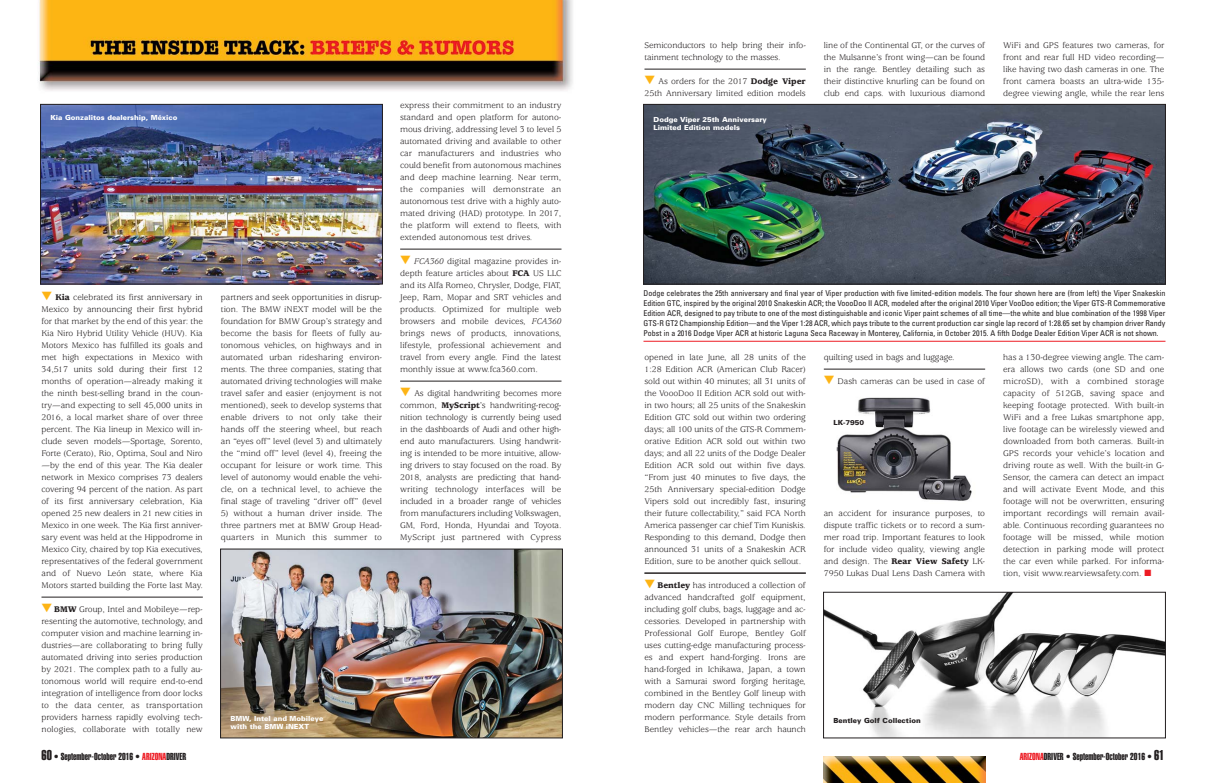
<style>
.page{position:relative;width:1206px;height:783px;background:#fff}
.page>*{position:absolute;margin:0;border:0;box-sizing:border-box;transform-origin:0 0}
.t1{font:10px "Helvetica Extra Compressed";color:#231f20}
.t2{font:9px/12px "Usherwood";color:#231f20;text-align:justify}
.t3{font:condensed 8px/10px "Univers";color:#231f20;text-align:justify}
.t4{font:900 7px/8px "Univers";color:#fff}
.t5{font:900 7px "Univers";color:#231f20}
.s1{color:#fdb415}
.s2{font-weight:900}
.s3{font-style:italic}
.s4{color:#ed1c24}
.s5{font-size:14px}
</style>
<div class="page">
<img style="left:39px;top:0;width:534px;height:739px">
<hr style="left:42px;top:597px;width:161px;height:1px;background:#231f20">
<hr style="left:400px;top:249px;width:161px;height:1px;background:#231f20">
<hr style="left:400px;top:381px;width:161px;height:1px;background:#231f20">
<hr style="left:644px;top:69px;width:162px;height:1px;background:#231f20">
<hr style="left:644px;top:573px;width:162px;height:1px;background:#231f20">
<hr style="left:824px;top:369px;width:161px;height:1px;background:#231f20">
<img style="left:824px;top:756px;width:162px;height:27px">
<img style="left:223px;top:551px;width:337px;height:185px">
<img style="left:645px;top:106px;width:518px;height:176px">
<div style="left:643px;top:104px;width:522px;height:180px;border:1px solid #231f20"></div>
<img style="left:42px;top:106px;width:338px;height:176px">
<div style="left:40px;top:104px;width:342px;height:180px;border:1px solid #231f20"></div>
<img style="left:825px;top:594px;width:338px;height:142px">
<div style="left:823px;top:592px;width:342px;height:146px;border:1px solid #231f20"></div>
<img style="left:836px;top:397px;width:136px;height:104px">
<hr style="left:644px;top:341px;width:522px;height:1px;background:#ed1c24">
<p class="t2" style="left:644px;top:40px;width:163px">Semiconductors to help bring their info&shy;tainment technology to the masses.</p>
<p class="t2" style="left:644px;top:76px;width:163px"><span class="s1">▼</span> As orders for the 2017 <span class="s2">Dodge Viper<br></span>25th Anniversary limited edition models</p>
<p class="t2" style="left:824px;top:40px;width:163px">line of the Continental GT, or the curves of the Mulsanne’s front wing—can be found in the range. Bentley detailing such as their distinctive knurling can be found on club end caps. with luxurious diamond</p>
<p class="t2" style="left:1003px;top:40px;width:163px">WiFi and GPS features two cameras, for front and rear full HD video recording— like having two dash cameras in one. The front camera boasts an ultra-wide 135- degree viewing angle, while the rear lens</p>
<p class="t2" style="left:400px;top:100px;width:163px">express their commitment to an industry standard and open platform for auton o - mous driving, addressing level 3 to level 5 automated driving and available to other car manufacturers and industries who could benefit from autonomous machines and deep machine learning. Near term, the companies will demonstrate an autonomous test drive with a highly auto&shy;mated driving (HAD) prototype. In 2017, the platform will extend to fleets, with extended autonomous test drives.</p>
<p class="t2" style="left:400px;top:256px;width:163px"><span class="s1">▼</span> <span class="s3">FCA360</span> digital magazine provides in&shy;depth feature articles about <span class="s2">FCA</span> US LLC and its Alfa Romeo, Chrysler, Dodge, FIAT, Jeep, Ram, Mopar and SRT vehicles and products. Optimized for multiple web browsers and mobile devices, <span class="s3">FCA360 </span>brings news of products, innovations, lifestyle, professional achieve ment and travel from every angle. Find the latest monthly issue at www.fca360.com.</p>
<p class="t2" style="left:400px;top:388px;width:163px"><span class="s1">▼</span> As digital handwriting becomes more common, <span class="s2">MyScript</span>’s handwriting-rec og - nition tech nology is currently being used in the dashboards of Audi and other high&shy;end auto manufacturers. Using handwrit&shy;ing is intended to be more intuitive, allow&shy;ing drivers to stay focused on the road. By 2018, analysts are predicting that hand&shy;writing technology interfaces will be included in a broader range of vehicles from manufactur ers including Volkswagen, GM, Ford, Honda, Hyundai and Toyota.<br>MyScript just partnered with Cypress</p>
<p class="t4" style="left:50px;top:114px;width:129px">Kia Gonzalitos dealership, México</p>
<p class="t4" style="left:654px;top:116px;width:115px">Dodge Viper 25th Anniversary<br>Limited Edition models</p>
<p class="t3" style="left:644px;top:289px;width:524px">Dodge celebrates the 25th anniversary and final year of Viper production with five limited-edition models. The four shown here are (from left) the Viper Snakeskin Edition GTC, inspired by the original 2010 Snakeskin ACR; the VoooDoo II ACR, modeled after the original 2010 Viper VooDoo edition; the Viper GTS-R Commemorative Edition ACR, designed to pay tribute to one of the most distinguishable and iconic Viper paint schemes of all time—the white and blue combination of the 1998 Viper GTS-R GT2 Championship Edition—and the Viper 1:28 ACR, which pays tribute to the current production car single lap record of 1:28.65 set by champion driver Randy Pobst in a 2016 Dodge Viper ACR at historic Laguna Seca Raceway in Monterey, California, in October 2015. A fifth Dodge Dealer Edition Viper ACR is not shown.</p>
<p class="t2" style="left:41px;top:292px;width:163px"><span class="s1">▼</span> <span class="s2">Kia</span> celebrated its first anniversary in Mexico by announcing their first hybrid for that market by the end of this year: the Kia Niro Hybrid Utility Vehicle (HUV). Kia Motors Mexico has fulfilled its goals and met high expectations in Mexico with 34,517 units sold during their first 12 months of operation—already making it the ninth best-selling brand in the coun&shy;try—and expecting to sell 45,000 units in 2016, a local market share of over three percent. The Kia lineup in Mexico will in - clude seven models—Sportage, Sorento, Forte (Cerato), Rio, Optima, Soul and Niro —by the end of this year. The Kia dealer network in Mexico comprises 73 dealers covering 94 percent of the nation. As part of its first anniversary celebration, Kia opened 25 new dealers in 21 new cities in Mexico in one week. The Kia first anniver - sary event was held at the Hippodrome in Mexico City, chaired by top Kia executives, representatives of the federal government and of Nuevo León state, where Kia Motors started building the Forte last May.</p>
<p class="t2" style="left:41px;top:604px;width:163px"><span class="s1">▼</span> <span class="s2">BMW</span> Group, Intel and Mobileye—rep&shy;resenting the automotive, technology, and computer vision and machine learning in - dus tries—are collaborating to bring fully automated driving into series production by 2021. The complex path to a fully au - ton omous world will require end-to-end integration of intelligence from door locks to the data center, as transportation providers harness rapidly evolving tech&shy;nologies, collaborate with totally new</p>
<p class="t2" style="left:221px;top:292px;width:163px">part ners and seek opportunities in disrup&shy;tion. The BMW iNEXT model will be the foundation for BMW Group’s strategy and become the basis for fleets of fully au - tonomous vehicles, on highways and in automated urban ridesharing environ&shy;ments. The three companies, stating that automated driving technologies will make travel safer and easier (enjoyment is not mentioned), seek to develop systems that enable drivers to not only take their hands off the steering wheel, but reach an “eyes off” level (level 3) and ultimately the “mind off” level (level 4), freeing the occupant for leisure or work time. This level of autonomy would enable the vehi&shy;cle, on a technical level, to achieve the final stage of traveling “driver off” (level</p>
<p class="t2" style="left:221px;top:508px;width:163px">5) without a human driver inside. The three partners met at BMW Group Head - quarters in Munich this summer to</p>
<p class="t2" style="left:824px;top:352px;width:132px">quilting used in bags and luggage.</p>
<p class="t2" style="left:824px;top:376px;width:163px"><span class="s1">▼</span> Dash cameras can be used in case of</p>
<p class="t2" style="left:1003px;top:352px;width:163px">has a 130-degree viewing angle. The cam&shy;era allows two cards (one SD and one microSD), with a combined storage capacity of 512GB, saving space and keep ing footage protected. With built-in WiFi and a free Lukas smartphone app, live footage can be wirelessly viewed and downloaded from both cameras. Built-in GPS records your vehicle’s location and driving route as well. With the built-in G-Sensor, the camera can detect an impact and will activate Event Mode, and this footage will not be overwritten, ensuring important re cord ings will remain avail&shy;able. Con tin uous recording guarantees no footage will be missed, while motion detection in park ing mode will protect the car even while parked. For informa&shy;tion, visit www.rearviewsafety.com. <span class="s4">■</span></p>
<p class="t2" style="left:645px;top:352px;width:163px">opened in late June, all 28 units of the 1:28 Edition ACR (American Club Racer) sold out within 40 minutes; all 31 units of the VoooDoo II Edition ACR sold out with&shy;in two hours; all 25 units of the Snakeskin Edition GTC sold out within two ordering days; all 100 units of the GTS-R Com mem - orative Edi tion ACR sold out within two days; and all 22 units of the Dodge Dealer Edi tion ACR sold out within five days. “From just 40 minutes to five days, the 25th Anniversary special-edition Dodge Vipers sold out incredibly fast, insuring their future collectability,” said FCA North America passenger car chief Tim Kuniskis.<br>Responding to this demand, Dodge then an nounced 31 units of a Snake skin ACR Edition, sure to be another quick sellout.</p>
<p class="t2" style="left:644px;top:580px;width:163px"><span class="s1">▼</span> <span class="s2">Bentley</span> has introduced a collection of advanced handcrafted golf equipment, including golf clubs, bags, luggage and ac - cessories. Developed in partnership with Professional Golf Europe, Bentley Golf uses cutting-edge manufacturing process&shy;es and expert hand-forging. Irons are hand-forged in Ichikawa, Japan, a town with a Samurai sword forging heritage, combined in the Bentley Golf lineup with modern day CNC Milling techniques for modern performance. Style details from Bentley vehicles—the rear arch haunch</p>
<p class="t5" style="left:834px;top:420px;width:32px">LK-7950</p>
<p class="t2" style="left:824px;top:508px;width:163px">an accident for insurance purposes, to dispute traffic tickets or to record a sum&shy;mer road trip. Important features to look for include video quality, viewing angle and design. The <span class="s2">Rear View Safety</span> LK-7950 Lukas Dual Lens Dash Camera with</p>
<p class="t4" style="left:230px;top:715px;width:94px">BMW, Intel and Mobileye with the BMW iNEXT</p>
<p class="t5" style="left:834px;top:718px;width:89px">Bentley Golf Collection</p>
<p class="t1" style="left:41px;top:753px;width:146px"><span class="s5">60</span> • September-October 2016 • <span class="s4">ARIZONA</span>DRIVER</p>
<p class="t1" style="left:1020px;top:753px;width:146px"><span class="s4">ARIZONA</span>DRIVER • September-October 2016 • <span class="s5">61</span></p>
</div>
